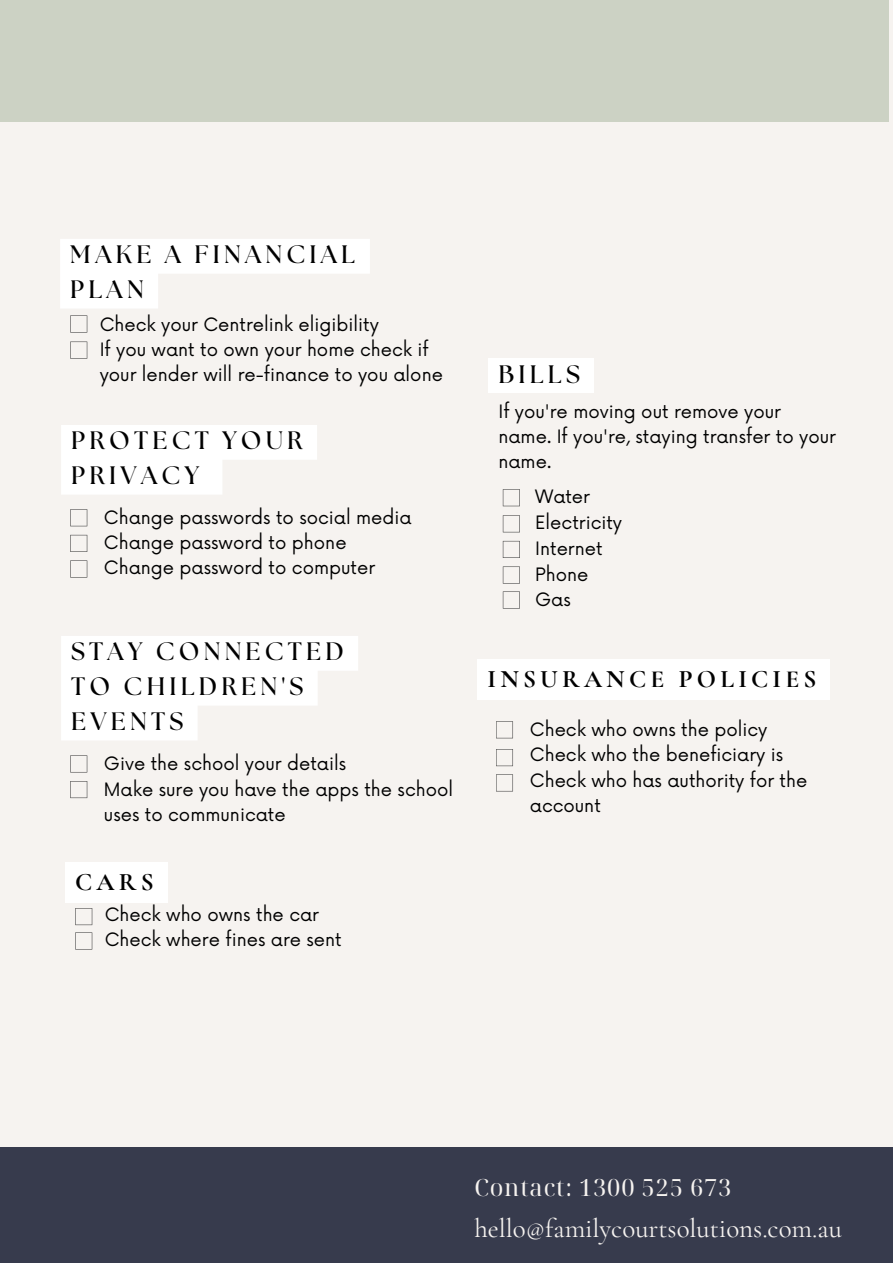
<style>
.page{position:relative;width:893px;height:1264px;background:#fff}
.page>*{position:absolute;margin:0;border:0;box-sizing:border-box;transform-origin:0 0}
.t1{font:27px "Cormorant Garamond";color:#f6f3f0}
.t2{font:700 25.2px/34.8px "The Seasons";letter-spacing:.17em;color:#000}
.t3{font:700 25.2px "Cormorant Garamond";letter-spacing:.17em;color:#000}
.t4{font:23.7px "Noto Serif Display";letter-spacing:.035em;color:#f6f3f0}
.t5{font:18px/25px "Now";color:#000}
</style>
<div class="page">
<div style="left:0;top:0;width:892px;height:1262px;background:#f6f3f0"></div>
<div style="left:0;top:1147px;width:892px;height:115px;background:#373b4d"></div>
<svg style="left:70px;top:315px;width:17px;height:17px"></svg>
<svg style="left:70px;top:341px;width:17px;height:17px"></svg>
<svg style="left:70px;top:509px;width:17px;height:17px"></svg>
<svg style="left:70px;top:535px;width:17px;height:17px"></svg>
<svg style="left:70px;top:560px;width:17px;height:17px"></svg>
<svg style="left:503px;top:489px;width:17px;height:17px"></svg>
<svg style="left:503px;top:515px;width:17px;height:17px"></svg>
<svg style="left:503px;top:541px;width:17px;height:17px"></svg>
<svg style="left:503px;top:566px;width:17px;height:17px"></svg>
<svg style="left:61px;top:425px;width:256px;height:69px"></svg>
<div style="left:488px;top:358px;width:106px;height:35px;background:#fff"></div>
<svg style="left:60px;top:239px;width:310px;height:69px"></svg>
<svg style="left:503px;top:591px;width:17px;height:17px"></svg>
<svg style="left:61px;top:636px;width:297px;height:104px"></svg>
<svg style="left:70px;top:755px;width:17px;height:17px"></svg>
<svg style="left:70px;top:781px;width:17px;height:17px"></svg>
<div style="left:477px;top:659px;width:353px;height:40px;background:#fff"></div>
<svg style="left:496px;top:721px;width:17px;height:17px"></svg>
<svg style="left:496px;top:749px;width:17px;height:17px"></svg>
<svg style="left:496px;top:774px;width:17px;height:17px"></svg>
<svg style="left:75px;top:908px;width:17px;height:17px"></svg>
<svg style="left:75px;top:932px;width:17px;height:17px"></svg>
<div style="left:65px;top:862px;width:103px;height:40px;background:#fff"></div>
<div style="left:0;top:0;width:888px;height:122px;background:#ccd2c4"></div>
<p class="t2" style="left:70px;top:238px;width:286px">MAKE A FINANCIAL<br>PLAN</p>
<p class="t5" style="left:100px;top:312px;width:281px">Check your Centrelink eligibility</p>
<p class="t5" style="left:100px;top:337px;width:345px">If you want to own your home check if your lender will re-finance to you alone</p>
<p class="t2" style="left:71px;top:424px;width:233px">PROTECT YOUR<br>PRIVACY</p>
<p class="t5" style="left:104px;top:506px;width:309px">Change passwords to social media</p>
<p class="t5" style="left:104px;top:531px;width:244px">Change password to phone</p>
<p class="t5" style="left:104px;top:556px;width:273px">Change password to computer</p>
<p class="t2" style="left:71px;top:635px;width:274px">STAY CONNECTED<br>TO CHILDREN'S<br>EVENTS</p>
<p class="t5" style="left:104px;top:752px;width:244px">Give the school your details</p>
<p class="t5" style="left:104px;top:777px;width:350px">Make sure you have the apps the school uses to communicate</p>
<p class="t3" style="left:75px;top:866px;width:80px">CARS</p>
<p class="t5" style="left:105px;top:903px;width:216px">Check who owns the car</p>
<p class="t5" style="left:105px;top:928px;width:238px">Check where fines are sent</p>
<p class="t2" style="left:498px;top:357px;width:83px">BILLS</p>
<p class="t5" style="left:498px;top:399px;width:339px">If you're moving out remove your name. If you're, staying transfer to your name.</p>
<p class="t5" style="left:535px;top:485px;width:56px">Water</p>
<p class="t5" style="left:535px;top:510px;width:88px">Electricity</p>
<p class="t5" style="left:535px;top:536px;width:69px">Internet</p>
<p class="t5" style="left:535px;top:562px;width:55px">Phone</p>
<p class="t5" style="left:535px;top:588px;width:37px">Gas</p>
<p class="t3" style="left:487px;top:663px;width:330px">INSURANCE POLICIES</p>
<p class="t5" style="left:530px;top:718px;width:239px">Check who owns the policy</p>
<p class="t5" style="left:530px;top:743px;width:255px">Check who the beneficiary is</p>
<p class="t5" style="left:530px;top:768px;width:279px">Check who has authority for the account</p>
<p class="t4" style="left:474px;top:1170px;width:258px">Contact: 1300 525 673</p>
<p class="t1" style="left:474px;top:1211px;width:369px">hello@familycourtsolutions.com.au</p>
</div>
